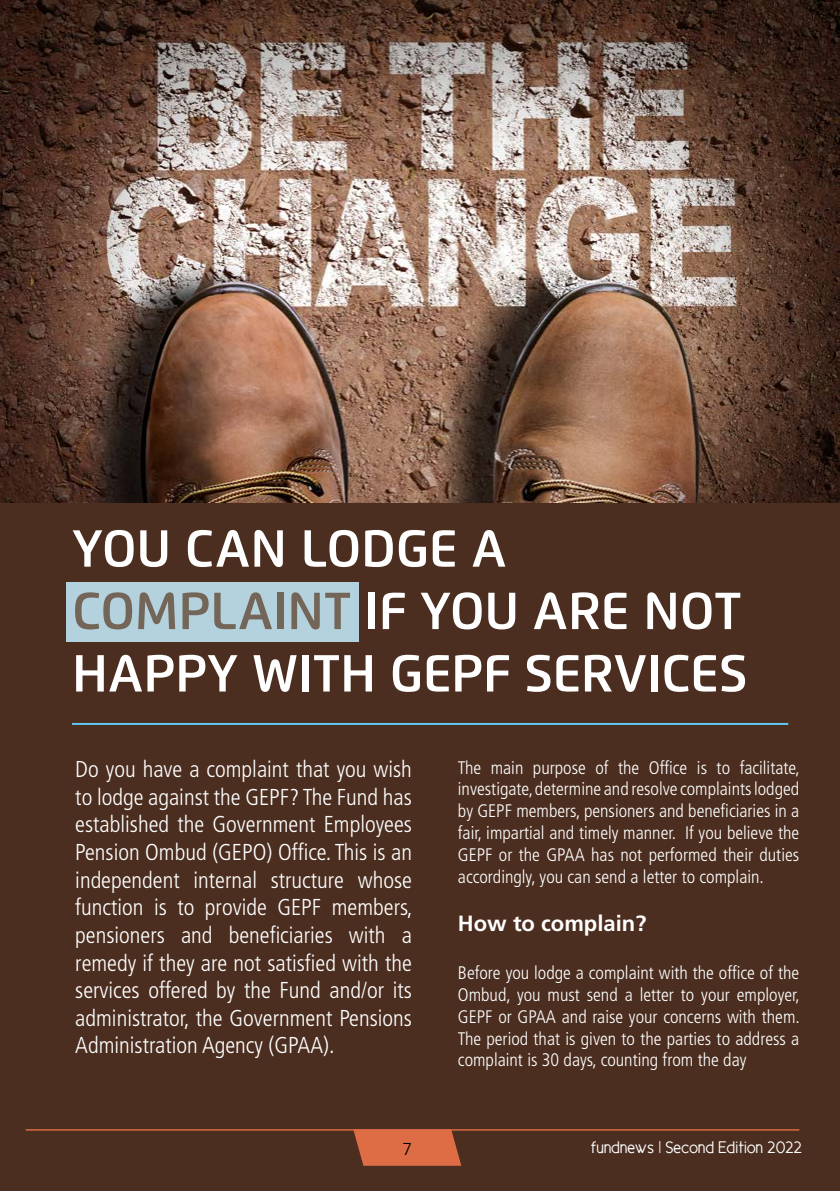
<style>
.page{position:relative;width:840px;height:1191px;background:#fff}
.page>*{position:absolute;margin:0;border:0;box-sizing:border-box;transform-origin:0 0}
.t1{font:600 52px/62.4px "Flexo";letter-spacing:-.005em;color:#fff}
.t2{font:300 condensed 23px/27.6px "Frutiger LT Std";color:#fff;text-align:justify}
.t3{font:700 22px "Frutiger LT Std";color:#fff}
.t4{font:300 condensed 18.2px/21.8px "Frutiger LT Std";color:#fff;text-align:justify}
.t5{font:300 17.2px "Frutiger";color:#000}
.t6{font:17px "New Cicle Gordita";color:#fff}
.s1{color:#736659}
</style>
<div class="page">
<img style="left:0;top:0;width:839px;height:503px">
<div style="left:0;top:503px;width:839px;height:688px;background:#4b2e20"></div>
<hr style="left:26px;top:1129px;width:772px;height:1px;background:#de6d45">
<svg style="left:353px;top:1129px;width:108px;height:36px;background:#d06741"></svg>
<div style="left:66px;top:582px;width:292px;height:59px;background:#b4d1de"></div>
<hr style="left:72px;top:723px;width:715px;height:2px;background:#5dc9f3">
<h1 class="t1" style="left:72px;top:517px;width:676px">YOU CAN LODGE A<br><span class="s1">COMPLAINT</span> IF YOU ARE NOT<br>HAPPY WITH GEPF SERVICES</h1>
<p class="t2" style="left:75px;top:756px;width:339px">Do you have a complaint that you wish to lodge against the GEPF? The Fund has established the Government Employees Pension Ombud (GEPO) Office. This is an independent internal structure whose function is to provide GEPF members, pensioners and beneficiaries with a remedy if they are not satisfied with the services offered by the Fund and/or its administrator, the Government Pensions Administration Agency (GPAA).</p>
<p class="t4" style="left:457px;top:756px;width:343px">The main purpose of the Office is to facilitate, investigate, determine and resolve complaints lodged by GEPF members, pensioners and beneficiaries in a fair, impartial and timely manner. If you believe the GEPF or the GPAA has not performed their duties accordingly, you can send a letter to complain.</p>
<p class="t3" style="left:457px;top:910px;width:190px">How to complain?</p>
<p class="t4" style="left:457px;top:962px;width:343px">Before you lodge a complaint with the office of the Ombud, you must send a letter to your employer, GEPF or GPAA and raise your concerns with them.<br>The period that is given to the parties to address a complaint is 30 days, counting from the day</p>
<p class="t5" style="left:402px;top:1139px;width:11px">7</p>
<p class="t6" style="left:590px;top:1138px;width:212px">fundnews | Second Edition 2022</p>
</div>
